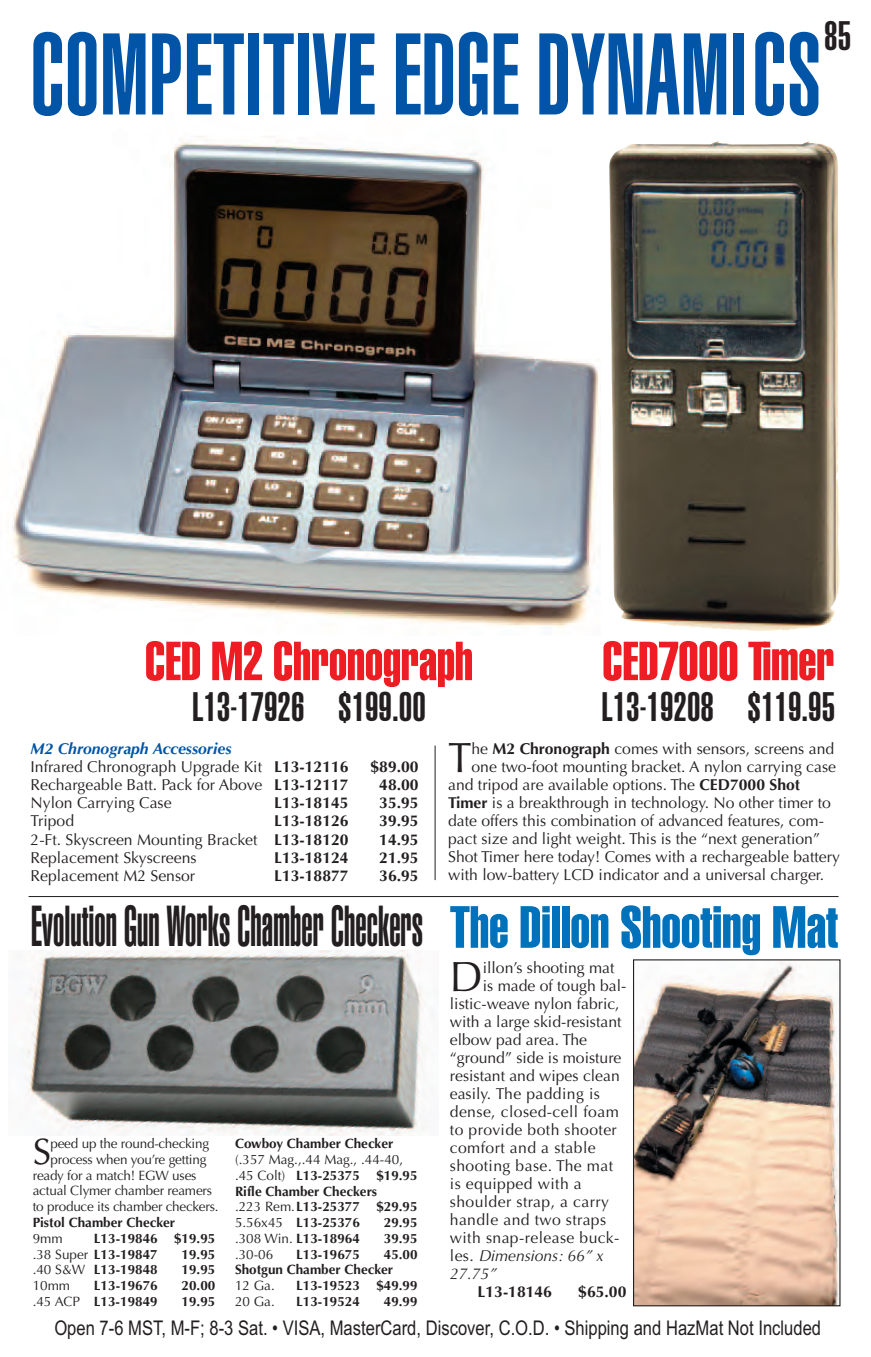
<style>
.page{position:relative;width:871px;height:1357px;background:#fff}
.page>*{position:absolute;margin:0;border:0;box-sizing:border-box;transform-origin:0 0}
.t1{font:113.85px "Helvetica LT Std Ultra Comp";color:#0154a6;scale:.91 1}
.t2{font:58.5px "Helvetica LT Std Extra Comp";color:#0072bc}
.t3{font:56.7px "Helvetica LT Std Ultra Comp";color:#231f20;scale:.71 1}
.t4{font:54px "Helvetica LT Std Extra Comp";color:#ee1d23}
.t5{font:42.3px "Optima LT Std";color:#231f20}
.t6{font:40.5px "Helvetica LT Std Ultra Comp";color:#231f20}
.t7{font:36.68px "Optima LT Std";color:#231f20}
.t8{font:20.25px "Arial Narrow";color:#231f20}
.t9{font:15.75px/18px "Optima LT Std";color:#231f20}
.t10{font:15.75px "Optima LT Std";letter-spacing:.025em;color:#231f20}
.t11{font:700 15.75px "Optima LT Std";color:#231f20}
.t12{font:italic 15.75px "Optima LT Std";color:#231f20}
.t13{font:700 13.5px/15.8px "Optima LT Std";color:#231f20}
.t14{font:13.5px "Optima LT Std";letter-spacing:-.015em;color:#231f20}
.s1{font-weight:700}
.s2{font-weight:700;font-style:italic;color:#0154a6}
.s3{font-style:normal}
.s4{font-weight:400}
</style>
<div class="page">
<img style="left:12px;top:136px;width:588px;height:492px">
<img style="left:609px;top:141px;width:231px;height:490px">
<hr style="left:29px;top:896px;width:809px;height:1px;background:#231f20">
<hr style="left:435px;top:745px;width:1px;height:135px;background:#231f20">
<img style="left:22px;top:950px;width:405px;height:186px">
<img style="left:635px;top:961px;width:203px;height:343px">
<div style="left:633px;top:959px;width:207px;height:347px;border:1px solid #231f20"></div>
<h3 class="t6" style="left:824px;top:21px;width:28px">85</h3>
<h1 class="t1" style="left:30px;top:33px;width:870px">COMPETITIVE EDGE DYNAMICS</h1>
<h3 class="t4" style="left:145px;top:642px;width:329px">CED M2 Chronograph</h3>
<h3 class="t6" style="left:192px;top:692px;width:235px">L13-17926 $199.00</h3>
<h3 class="t5" style="left:448px;top:740px;width:25px">T</h3>
<p class="t9" style="left:471px;top:741px;width:364px">he <span class="s1">M2 Chronograph</span> comes with sensors, screens and</p>
<h3 class="t4" style="left:602px;top:642px;width:233px">CED7000 Timer</h3>
<h3 class="t6" style="left:601px;top:692px;width:235px">L13-19208 $119.95</h3>
<p class="t9" style="left:31px;top:742px;width:319px"><span class="s2">M2 Chronograph Accessories<br></span>Infrared Chronograph Upgrade Kit <span class="s1">L13-12116</span></p>
<p class="t9" style="left:471px;top:759px;width:366px">one two-foot mounting bracket. A nylon carrying case</p>
<p class="t9" style="left:448px;top:777px;width:353px">and tripod are available options. The <span class="s1">CED7000 Shot</span></p>
<p class="t9" style="left:448px;top:795px;width:384px"><span class="s1">Timer</span> is a breakthrough in technology. No other timer to</p>
<p class="t9" style="left:448px;top:813px;width:377px">date offers this combination of advanced features, com-</p>
<p class="t9" style="left:448px;top:831px;width:373px">pact size and light weight. This is the “next generation”</p>
<p class="t9" style="left:448px;top:849px;width:393px">Shot Timer here today! Comes with a rechargeable battery</p>
<p class="t9" style="left:448px;top:867px;width:378px">with low-battery LCD indicator and a universal charger.</p>
<p class="t11" style="left:370px;top:761px;width:50px">$89.00</p>
<p class="t9" style="left:31px;top:778px;width:319px">Rechargeable Batt. Pack for Above <span class="s1">L13-12117</span></p>
<p class="t11" style="left:379px;top:779px;width:41px">48.00</p>
<p class="t9" style="left:31px;top:796px;width:142px">Nylon Carrying Case</p>
<p class="t11" style="left:274px;top:797px;width:76px">L13-18145</p>
<p class="t11" style="left:379px;top:797px;width:41px">35.95</p>
<p class="t9" style="left:31px;top:814px;width:45px">Tripod</p>
<p class="t11" style="left:274px;top:815px;width:76px">L13-18126</p>
<p class="t11" style="left:379px;top:815px;width:41px">39.95</p>
<p class="t9" style="left:31px;top:832px;width:319px">2-Ft. Skyscreen Mounting Bracket <span class="s1">L13-18120</span></p>
<p class="t11" style="left:379px;top:833px;width:41px">14.95</p>
<p class="t9" style="left:31px;top:850px;width:167px">Replacement Skyscreens</p>
<p class="t11" style="left:274px;top:851px;width:76px">L13-18124</p>
<p class="t11" style="left:379px;top:851px;width:41px">21.95</p>
<p class="t9" style="left:31px;top:868px;width:166px">Replacement M2 Sensor</p>
<p class="t11" style="left:274px;top:869px;width:76px">L13-18877</p>
<p class="t11" style="left:379px;top:869px;width:41px">36.95</p>
<h3 class="t3" style="left:31px;top:905px;width:554px">Evolution Gun Works Chamber Checkers</h3>
<h2 class="t2" style="left:450px;top:906px;width:389px">The Dillon Shooting Mat</h2>
<h3 class="t5" style="left:450px;top:960px;width:34px">D</h3>
<p class="t9" style="left:483px;top:960px;width:133px">illon’s shooting mat</p>
<p class="t9" style="left:483px;top:978px;width:145px">is made of tough bal-</p>
<p class="t9" style="left:450px;top:996px;width:171px">listic-weave nylon fabric,</p>
<p class="t9" style="left:450px;top:1014px;width:173px">with a large skid-resistant</p>
<p class="t9" style="left:450px;top:1032px;width:139px">elbow pad area. The</p>
<p class="t9" style="left:450px;top:1050px;width:173px">“ground” side is moisture</p>
<p class="t9" style="left:450px;top:1068px;width:171px">resistant and wipes clean</p>
<p class="t10" style="left:450px;top:1087px;width:152px">easily. The padding is</p>
<p class="t10" style="left:450px;top:1105px;width:170px">dense, closed-cell foam</p>
<p class="t10" style="left:450px;top:1123px;width:168px">to provide both shooter</p>
<p class="t10" style="left:450px;top:1141px;width:147px">comfort and a stable</p>
<p class="t10" style="left:450px;top:1159px;width:165px">shooting base. The mat</p>
<p class="t10" style="left:450px;top:1177px;width:133px">is equipped with a</p>
<p class="t10" style="left:450px;top:1195px;width:161px">shoulder strap, a carry</p>
<p class="t10" style="left:450px;top:1213px;width:158px">handle and two straps</p>
<p class="t10" style="left:450px;top:1231px;width:171px">with snap-release buck-</p>
<p class="t12" style="left:450px;top:1249px;width:155px"><span class="s3">les.</span> Dimensions: 66” x</p>
<p class="t12" style="left:450px;top:1267px;width:49px">27.75”</p>
<p class="t11" style="left:477px;top:1285px;width:76px">L13-18146</p>
<p class="t11" style="left:578px;top:1285px;width:50px">$65.00</p>
<p class="t8" style="left:54px;top:1316px;width:768px">Open 7-6 MST, M-F; 8-3 Sat. • VISA, MasterCard, Discover, C.O.D. • Shipping and HazMat Not Included</p>
<h3 class="t7" style="left:33px;top:1136px;width:20px">S</h3>
<p class="t14" style="left:50px;top:1138px;width:160px">peed up the round-checking</p>
<p class="t13" style="left:235px;top:1137px;width:160px">Cowboy Chamber Checker</p>
<p class="t13" style="left:235px;top:1153px;width:184px"><span class="s4">(.357 Mag.,.44 Mag., .44-40, .45 Colt)</span> L13-25375 $19.95<br>Rifle Chamber Checkers<br><span class="s4">.223 Rem.</span>L13-25377 $29.95<br><span class="s4">5.56x45</span> L13-25376</p>
<p class="t14" style="left:50px;top:1154px;width:158px">process when you’re getting</p>
<p class="t14" style="left:33px;top:1169px;width:165px">ready for a match! EGW uses</p>
<p class="t14" style="left:33px;top:1185px;width:181px">actual Clymer chamber reamers</p>
<p class="t14" style="left:33px;top:1201px;width:187px">to produce its chamber checkers.</p>
<p class="t13" style="left:33px;top:1216px;width:144px">Pistol Chamber Checker</p>
<p class="t14" style="left:33px;top:1232px;width:31px">9mm</p>
<p class="t13" style="left:384px;top:1216px;width:35px">29.95</p>
<p class="t13" style="left:33px;top:1231px;width:184px;text-indent:61px">L13-19846 $19.95 <span class="s4">.38 Super</span> L13-19847</p>
<p class="t13" style="left:235px;top:1231px;width:126px"><span class="s4">.308 Win.</span> L13-18964</p>
<p class="t13" style="left:384px;top:1231px;width:35px">39.95</p>
<p class="t14" style="left:235px;top:1248px;width:40px">.30-06</p>
<p class="t13" style="left:296px;top:1247px;width:65px">L13-19675</p>
<p class="t13" style="left:182px;top:1247px;width:35px">19.95</p>
<p class="t13" style="left:235px;top:1247px;width:184px;text-indent:149px">45.00<br>Shotgun Chamber Checker</p>
<p class="t14" style="left:235px;top:1280px;width:41px">12 Ga.</p>
<p class="t13" style="left:296px;top:1279px;width:123px">L13-19523 $49.99</p>
<p class="t14" style="left:235px;top:1295px;width:41px">20 Ga.</p>
<p class="t13" style="left:296px;top:1294px;width:65px">L13-19524</p>
<p class="t13" style="left:384px;top:1294px;width:35px">49.99</p>
<p class="t13" style="left:33px;top:1263px;width:126px"><span class="s4">.40 S&amp;W</span> L13-19848</p>
<p class="t13" style="left:182px;top:1263px;width:35px">19.95</p>
<p class="t14" style="left:33px;top:1280px;width:39px">10mm</p>
<p class="t13" style="left:94px;top:1279px;width:65px">L13-19676</p>
<p class="t13" style="left:182px;top:1279px;width:35px">20.00</p>
<p class="t13" style="left:33px;top:1294px;width:126px"><span class="s4">.45 ACP</span> L13-19849</p>
<p class="t13" style="left:182px;top:1294px;width:35px">19.95</p>
</div>
